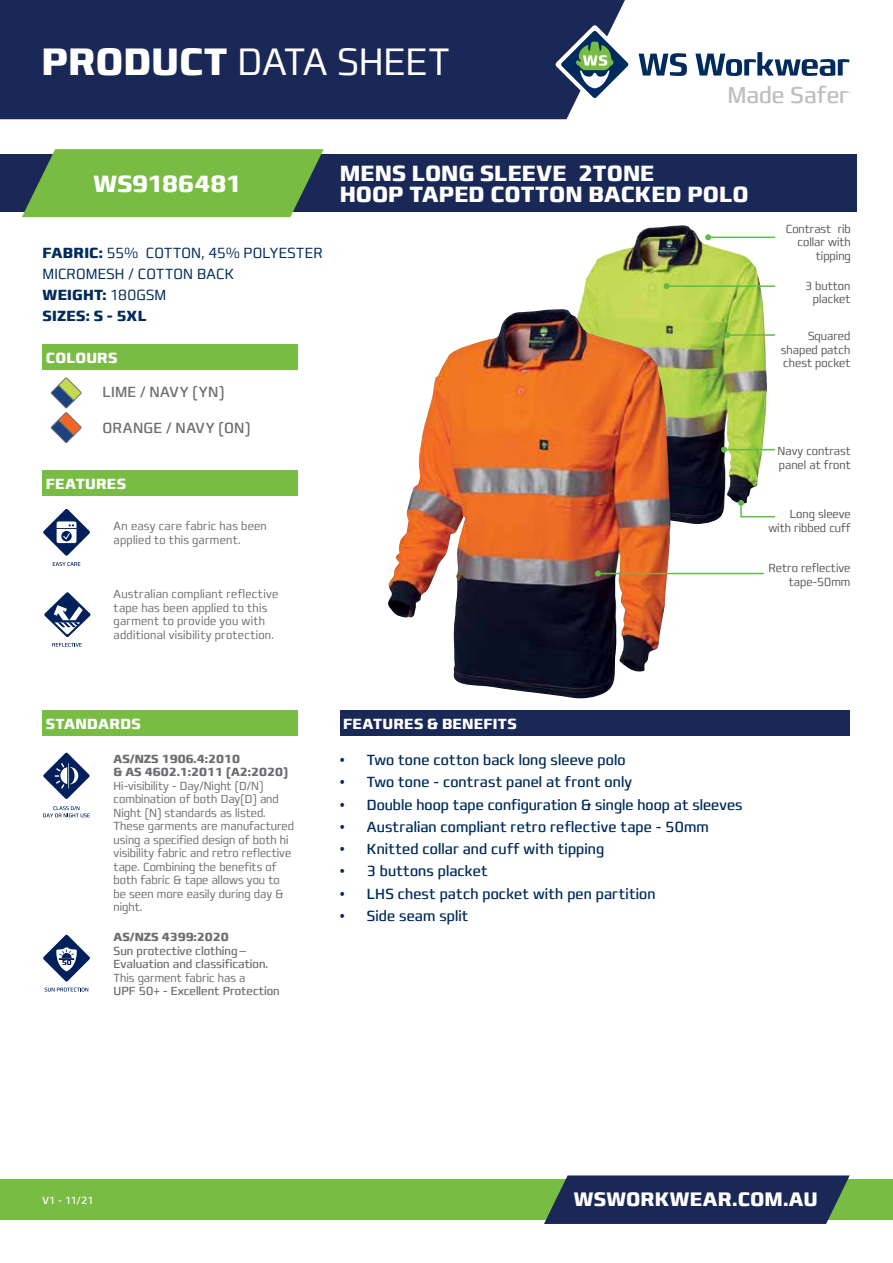
<style>
.page{position:relative;width:893px;height:1263px;background:#fff}
.page>*{position:absolute;margin:0;border:0;box-sizing:border-box;transform-origin:0 0}
.t1{font:300 condensed 39px "Francker Std";color:#fff}
.t2{font:700 condensed 24px "Francker Std";color:#fff}
.t3{font:condensed 23.4px "Francker Std";color:#bcbec0}
.t4{font:700 condensed 22.5px/21px "Francker Std";color:#fff}
.t5{font:700 condensed 19.95px "Francker Std";letter-spacing:.01em;color:#fff}
.t6{font:condensed 15px "Francker Std";letter-spacing:.005em;color:#002b5c}
.t7{font:300 condensed 15px/21px "Francker Std";letter-spacing:.015em;color:#002b5c}
.t8{font:700 condensed 15px "Francker Std";letter-spacing:.015em;color:#fff}
.t9{font:condensed 15px "Francker Std";letter-spacing:.015em;color:#6d6e71}
.t10{font:300 condensed 12px/13.5px "Francker Std";color:#6d6e71}
.t11{font:300 condensed 12px/13.5px "Francker Std";color:#58595b;text-align:right}
.t12{font:condensed 12px/13.5px "Francker Std";color:#6d6e71}
.t13{font:700 condensed 12px/13.5px "Francker Std";color:#6d6e71}
.t14{font:condensed 10.5px "Francker Std";color:#fff}
.s1{font-weight:700}
</style>
<div class="page">
<div style="left:0;top:154px;width:856px;height:58px;background:#1a2857"></div>
<svg style="left:22px;top:149px;width:302px;height:68px;background:#72af48"></svg>
<div style="left:0;top:0;width:625px;height:119px;background:#1a2857"></div>
<div style="left:43px;top:710px;width:255px;height:26px;background:#79bc43"></div>
<div style="left:43px;top:470px;width:255px;height:26px;background:#79bc43"></div>
<div style="left:43px;top:344px;width:255px;height:26px;background:#79bc43"></div>
<svg style="left:555px;top:25px;width:132px;height:79px"></svg>
<svg style="left:695px;top:52px;width:154px;height:24px"></svg>
<div style="left:340px;top:710px;width:509px;height:26px;background:#1a2857"></div>
<div style="left:0;top:1179px;width:893px;height:41px;background:#79bc43"></div>
<svg style="left:544px;top:1175px;width:306px;height:49px;background:#253659"></svg>
<svg style="left:43px;top:753px;width:47px;height:46px"></svg>
<svg style="left:43px;top:806px;width:47px;height:11px"></svg>
<svg style="left:43px;top:935px;width:47px;height:56px"></svg>
<img style="left:579px;top:225px;width:180px;height:299px">
<img style="left:388px;top:309px;width:260px;height:389px">
<hr style="left:724px;top:449px;width:51px;height:1px;background:#62bb46">
<svg style="left:721px;top:447px;width:6px;height:6px"></svg>
<hr style="left:727px;top:334px;width:48px;height:2px;background:#62bb46">
<svg style="left:724px;top:332px;width:6px;height:6px"></svg>
<hr style="left:708px;top:237px;width:67px;height:1px;background:#62bb46">
<svg style="left:705px;top:234px;width:6px;height:6px"></svg>
<hr style="left:666px;top:285px;width:109px;height:2px;background:#62bb46">
<svg style="left:663px;top:283px;width:6px;height:6px"></svg>
<svg style="left:43px;top:509px;width:47px;height:47px"></svg>
<svg style="left:53px;top:562px;width:27px;height:4px"></svg>
<svg style="left:738px;top:500px;width:38px;height:18px"></svg>
<svg style="left:51px;top:377px;width:31px;height:66px"></svg>
<hr style="left:598px;top:573px;width:166px;height:1px;background:#62bb46">
<svg style="left:595px;top:570px;width:6px;height:6px"></svg>
<svg style="left:52px;top:643px;width:30px;height:4px"></svg>
<svg style="left:44px;top:592px;width:47px;height:45px"></svg>
<h1 class="t1" style="left:41px;top:38px;width:410px"><span class="s1">PRODUCT</span> DATA SHEET</h1>
<h3 class="t3" style="left:727px;top:81px;width:123px">Made Safer</h3>
<h2 class="t2" style="left:93px;top:169px;width:150px">WS9186481</h2>
<p class="t7" style="left:43px;top:242px;width:282px"><span class="s1">FABRIC:</span> 55% COTTON, 45% POLYESTER<br>MICROMESH / COTTON BACK<br><span class="s1">WEIGHT:</span> 180GSM<br><span class="s1">SIZES: S - 5XL</span></p>
<p class="t8" style="left:46px;top:348px;width:73px">COLOURS</p>
<p class="t9" style="left:103px;top:383px;width:123px">LIME / NAVY (YN)</p>
<p class="t9" style="left:103px;top:419px;width:149px">ORANGE / NAVY (ON)</p>
<p class="t8" style="left:46px;top:474px;width:82px">FEATURES</p>
<h3 class="t4" style="left:340px;top:163px;width:410px">MENS LONG SLEEVE 2TONE<br>HOOP TAPED COTTON BACKED POLO</h3>
<p class="t11" style="left:786px;top:222px;width:67px">Contrast rib collar with tipping</p>
<p class="t11" style="left:805px;top:279px;width:47px">3 button placket</p>
<p class="t11" style="left:781px;top:329px;width:71px;text-align:justify;text-indent:27px">Squared shaped patch chest pocket</p>
<p class="t11" style="left:777px;top:444px;width:75px;text-align:left">Navy contrast panel at front</p>
<p class="t11" style="left:790px;top:507px;width:62px">Long sleeve</p>
<p class="t10" style="left:114px;top:519px;width:155px">An easy care fabric has been</p>
<p class="t11" style="left:768px;top:521px;width:84px">with ribbed cuff</p>
<p class="t10" style="left:114px;top:532px;width:128px">applied to this garment.</p>
<p class="t10" style="left:114px;top:587px;width:166px">Australian compliant reflective tape has been applied to this garment to provide you with additional visibility protection.</p>
<p class="t11" style="left:768px;top:561px;width:84px">Retro reflective tape-50mm</p>
<p class="t8" style="left:46px;top:714px;width:96px">STANDARDS</p>
<p class="t8" style="left:343px;top:714px;width:175px">FEATURES &amp; BENEFITS</p>
<p class="t13" style="left:114px;top:752px;width:176px">AS/NZS 1906.4:2010<br>&amp; AS 4602.1:2011 (A2:2020)</p>
<p class="t10" style="left:114px;top:779px;width:182px">Hi-visibility - Day/Night (D/N) combination of both Day(D) and<br>Night (N) standards as listed.<br>These garments are manufactured using a specified design of both hi visibility fabric and retro reflective tape. Combining the benefits of both fabric &amp; tape allows you to be seen more easily during day &amp; night.</p>
<p class="t13" style="left:114px;top:930px;width:117px">AS/NZS 4399:2020</p>
<p class="t12" style="left:114px;top:943px;width:156px">Sun protective clothing—<br>Evaluation and classification.</p>
<p class="t10" style="left:114px;top:970px;width:133px">This garment fabric has a</p>
<p class="t12" style="left:114px;top:984px;width:168px">UPF 50+ - Excellent Protection</p>
<p class="t6" style="left:340px;top:751px;width:287px">• Two tone cotton back long sleeve polo</p>
<p class="t6" style="left:340px;top:773px;width:294px">• Two tone - contrast panel at front only</p>
<p class="t6" style="left:340px;top:795px;width:404px">• Double hoop tape configuration &amp; single hoop at sleeves</p>
<p class="t6" style="left:340px;top:818px;width:370px">• Australian compliant retro reflective tape - 50mm</p>
<p class="t6" style="left:340px;top:840px;width:266px">• Knitted collar and cuff with tipping</p>
<p class="t6" style="left:340px;top:862px;width:149px">• 3 buttons placket</p>
<p class="t6" style="left:340px;top:884px;width:317px">• LHS chest patch pocket with pen partition</p>
<p class="t6" style="left:340px;top:907px;width:130px">• Side seam split</p>
<p class="t14" style="left:43px;top:1194px;width:53px">V1 - 11/21</p>
<h3 class="t5" style="left:574px;top:1187px;width:246px">WSWORKWEAR.COM.AU</h3>
</div>
